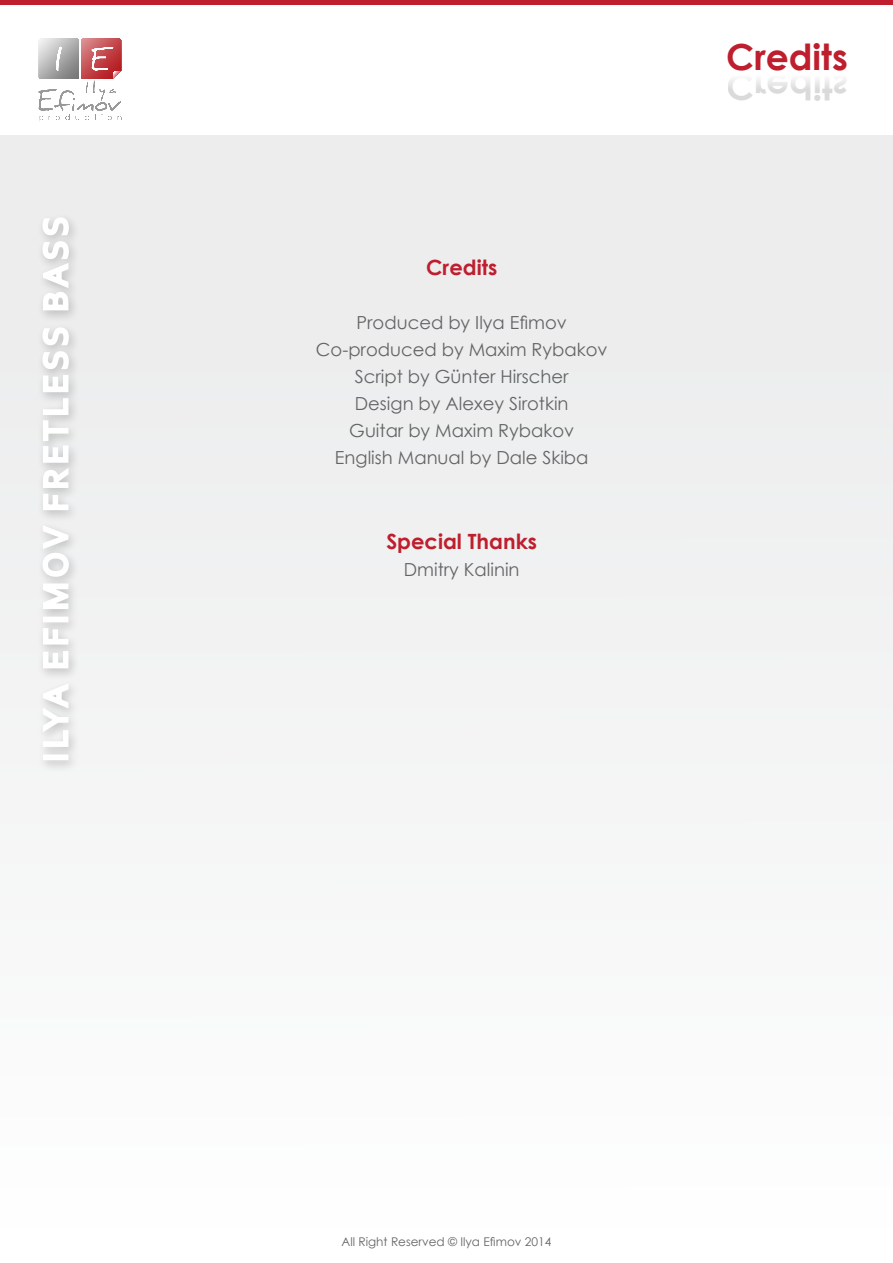
<style>
.page{position:relative;width:893px;height:1263px;background:#fff}
.page>*{position:absolute;margin:0;border:0;box-sizing:border-box;transform-origin:0 0}
.t1{font:700 36px "Century Gothic";color:#be1e2d}
.t2{font:700 21px "Century Gothic";color:#be1e2d}
.t3{font:18px/27px "Century Gothic";color:#636466;text-align:center}
.t4{font:12px "Century Gothic";color:#636466}
</style>
<div class="page">
<div style="left:0;top:136px;width:893px;height:1127px;background:#f3f4f4"></div>
<hr style="left:0;top:0;width:893px;height:4px;background:#be1e2d">
<img style="left:38px;top:38px;width:84px;height:84px">
<div style="left:36px;top:212px;width:44px;height:560px;background:#000;opacity:.22"></div>
<div style="left:43px;top:754px;width:25px;height:6px;border:3px solid #fff"></div>
<svg style="left:40px;top:681px;width:31px;height:67px"></svg>
<svg style="left:41px;top:627px;width:29px;height:43px"></svg>
<div style="left:43px;top:617px;width:25px;height:5px;border:3px solid #fff"></div>
<svg style="left:40px;top:523px;width:31px;height:88px"></svg>
<svg style="left:41px;top:215px;width:30px;height:297px"></svg>
<p class="t2" style="left:426px;top:251px;width:72px">Credits</p>
<p class="t3" style="left:316px;top:308px;width:293px">Produced by Ilya Efimov<br>Co-produced by Maxim Rybakov<br>Script by Günter Hirscher<br>Design by Alexey Sirotkin<br>Guitar by Maxim Rybakov<br>English Manual by Dale Skiba</p>
<p class="t2" style="left:386px;top:525px;width:152px">Special Thanks</p>
<p class="t3" style="left:404px;top:556px;width:117px">Dmitry Kalinin</p>
<h1 class="t1" style="left:726px;top:29px;width:123px">Credits</h1>
<p class="t4" style="left:341px;top:1233px;width:211px">All Right Reserved © Ilya Efimov 2014</p>
</div>
